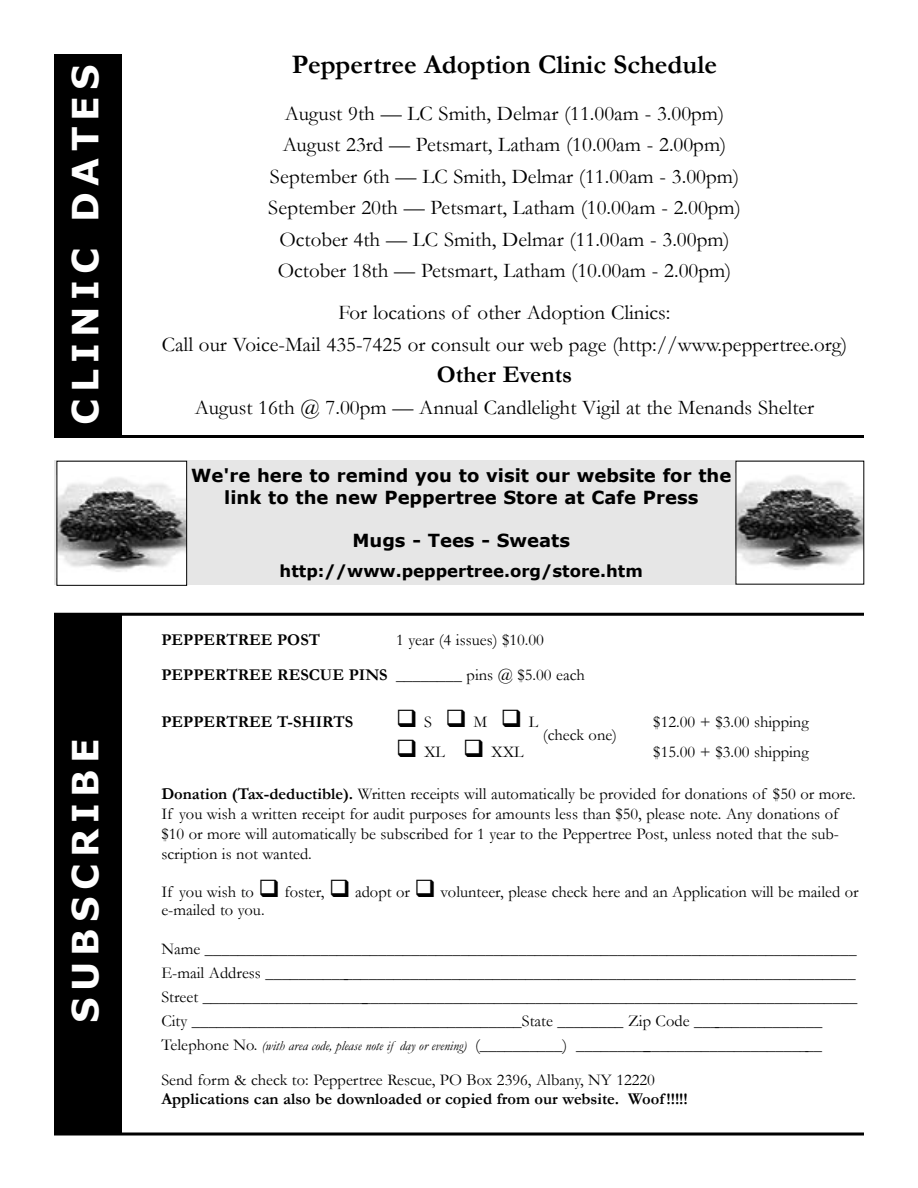
<style>
.page{position:relative;width:918px;height:1188px;background:#fff}
.page>*{position:absolute;margin:0;border:0;box-sizing:border-box;transform-origin:0 0}
.t1{font:700 36px "Verdana";letter-spacing:.18em;color:#fff}
.t2{font:700 27px "Garamond";color:#000}
.t3{font:700 24px "Garamond";color:#000}
.t4{font:21px/31.5px "Garamond";color:#000;text-align:center}
.t5{font:700 18px/21.6px "Verdana";color:#000;text-align:center}
.t6{font:16.5px/24px "Garamond";color:#000}
.t7{font:700 16.5px "Garamond";color:#000}
.t8{font:700 16.5px "Verdana";color:#000}
.s1{font-weight:700}
.s2{font-style:italic;font-size:13.5px}
</style>
<div class="page">
<div style="left:54px;top:54px;width:68px;height:381px;background:#000"></div>
<div style="left:54px;top:616px;width:68px;height:518px;background:#000"></div>
<hr style="left:54px;top:435px;width:810px;height:3px;background:#000">
<hr style="left:54px;top:1133px;width:810px;height:3px;background:#000">
<hr style="left:54px;top:613px;width:810px;height:3px;background:#000">
<div style="left:54px;top:460px;width:810px;height:125px;background:#e6e6e6"></div>
<div style="left:57px;top:461px;width:130px;height:124px;background:#fff"></div>
<img style="left:59px;top:477px;width:126px;height:95px">
<div style="left:57px;top:461px;width:130px;height:125px;border:1px solid #000"></div>
<div style="left:736px;top:461px;width:128px;height:123px;background:#fff"></div>
<img style="left:738px;top:475px;width:124px;height:95px">
<h1 class="t1" style="left:62px;top:425px;width:362px;rotate:-90deg">CLINIC DATES</h1>
<h1 class="t1" style="left:62px;top:1023px;width:286px;rotate:-90deg">SUBSCRIBE</h1>
<h2 class="t2" style="left:292px;top:50px;width:427px">Peppertree Adoption Clinic Schedule</h2>
<p class="t4" style="left:268px;top:98px;width:474px">August 9th ó LC Smith, Delmar (11.00am - 3.00pm)<br>August 23rd ó Petsmart, Latham (10.00am - 2.00pm)<br>September 6th ó LC Smith, Delmar (11.00am - 3.00pm)<br>September 20th ó Petsmart, Latham (10.00am - 2.00pm)<br>October 4th ó LC Smith, Delmar (11.00am - 3.00pm)<br>October 18th ó Petsmart, Latham (10.00am - 2.00pm)</p>
<p class="t4" style="left:162px;top:297px;width:687px">For locations of other Adoption Clinics:<br>Call our Voice-Mail 435-7425 or consult our web page (http://www.peppertree.org)</p>
<h3 class="t3" style="left:437px;top:361px;width:137px">Other Events</h3>
<p class="t4" style="left:195px;top:392px;width:621px">August 16th @ 7.00pm ó Annual Candlelight Vigil at the Menands Shelter</p>
<p class="t5" style="left:191px;top:464px;width:542px">We're here to remind you to visit our website for the link to the new Peppertree Store at Cafe Press</p>
<p class="t5" style="left:352px;top:529px;width:219px">Mugs - Tees - Sweats</p>
<p class="t8" style="left:280px;top:560px;width:365px">http://www.peppertree.org/store.htm</p>
<p class="t7" style="left:161px;top:630px;width:160px">PEPPERTREE POST</p>
<p class="t6" style="left:161px;top:622px;width:425px;line-height:35px;text-indent:235px">1 year (4 issues) $10.00<br><span class="s1">PEPPERTREE RESCUE PINS</span> ________ pins @ $5.00 each</p>
<p class="t7" style="left:161px;top:713px;width:193px">PEPPERTREE T-SHIRTS</p>
<p class="t6" style="left:424px;top:710px;width:9px">S</p>
<p class="t6" style="left:474px;top:710px;width:15px">M</p>
<p class="t6" style="left:529px;top:710px;width:11px">L</p>
<p class="t6" style="left:543px;top:723px;width:76px">(check one)</p>
<p class="t6" style="left:653px;top:710px;width:157px">$12.00 + $3.00 shipping</p>
<p class="t6" style="left:424px;top:740px;width:22px">XL</p>
<p class="t6" style="left:491px;top:740px;width:34px">XXL</p>
<p class="t6" style="left:653px;top:740px;width:157px">$15.00 + $3.00 shipping</p>
<p class="t6" style="left:161px;top:785px;width:696px;line-height:19.8px"><span class="s1">Donation (Tax-deductible).</span> Written receipts will automatically be provided for donations of $50 or more.<br>If you wish a written receipt for audit purposes for amounts less than $50, please note. Any donations of $10 or more will automatically be subscribed for 1 year to the Peppertree Post, unless noted that the sub&shy;scription is not wanted.</p>
<p class="t6" style="left:161px;top:880px;width:94px">If you wish to</p>
<p class="t6" style="left:284px;top:880px;width:42px">foster,</p>
<p class="t6" style="left:355px;top:880px;width:57px">adopt or</p>
<p class="t6" style="left:441px;top:880px;width:420px">volunteer, please check here and an Application will be mailed or</p>
<p class="t6" style="left:161px;top:898px;width:105px">e-mailed to you.</p>
<p class="t6" style="left:161px;top:937px;width:697px">Name _______________________________________________________________________________ E-mail Address ________________________________________________________________________ Street ________________________________________________________________________________ City ________________________________________State ________ Zip Code ________________ Telephone No. <span class="s2">(with area code, please note if day or evening)</span> (__________) ______________________________</p>
<p class="t6" style="left:161px;top:1068px;width:495px">Send form &amp; check to: Peppertree Rescue, PO Box 2396, Albany, NY 12220</p>
<p class="t7" style="left:161px;top:1090px;width:528px">Applications can also be downloaded or copied from our website. Woof !!!!!</p>
</div>
